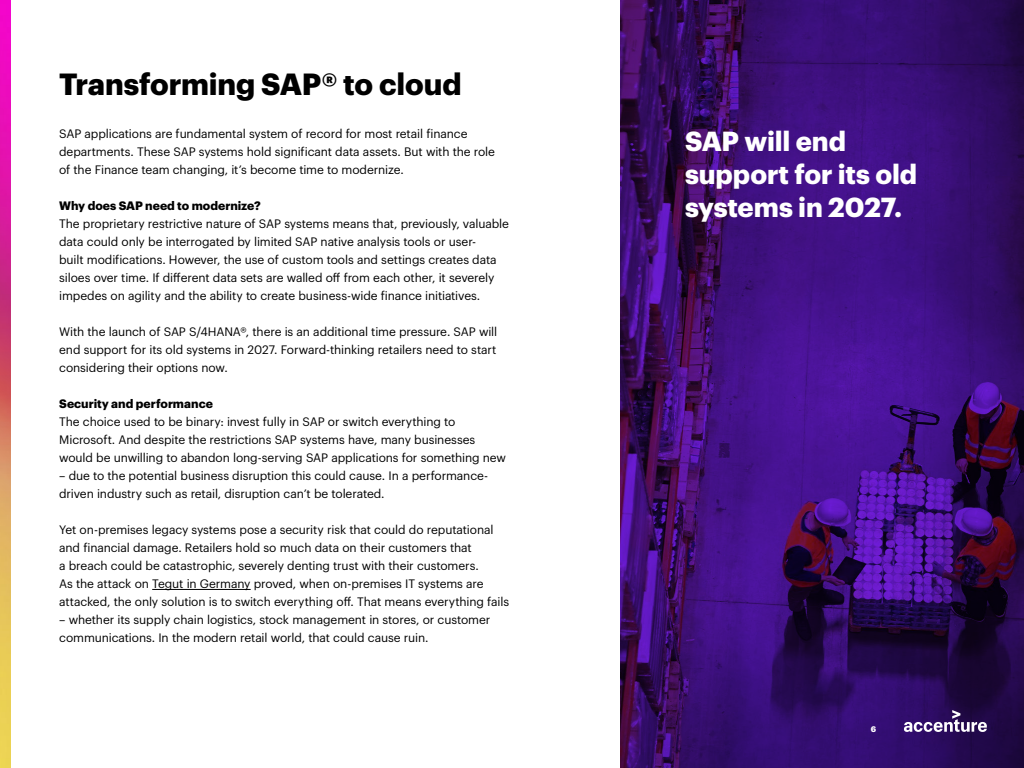
<style>
.page{position:relative;width:1024px;height:768px;background:#fff}
.page>*{position:absolute;margin:0;border:0;box-sizing:border-box;transform-origin:0 0}
.t1{font:700 30px "Graphik";letter-spacing:-.005em;color:#000}
.t2{font:700 27px/33px "Graphik";letter-spacing:-.005em;color:#fff}
.t3{font:12px/18px "Graphik";letter-spacing:-.01em;color:#000}
.t4{font:700 12px "Graphik";color:#000}
.t5{font:700 8px "Graphik";color:#fff}
</style>
<div class="page">
<img style="left:0;top:0;width:11px;height:768px">
<hr style="left:152px;top:589px;width:99px;height:1px;background:#000">
<svg style="left:620px;top:0;width:404px;height:768px;background:#3a0e6f"></svg>
<svg style="left:904px;top:710px;width:83px;height:22px"></svg>
<h2 class="t1" style="left:59px;top:61px;width:404px">Transforming SAP® to cloud</h2>
<p class="t3" style="left:59px;top:124px;width:437px">SAP applications are fundamental system of record for most retail finance departments. These SAP systems hold significant data assets. But with the role of the Finance team changing, it’s become time to modernize.</p>
<p class="t4" style="left:59px;top:197px;width:203px">Why does SAP need to modernize?</p>
<p class="t3" style="left:59px;top:214px;width:451px">The proprietary restrictive nature of SAP systems means that, previously, valuable data could only be interrogated by limited SAP native analysis tools or user-<br>built modifications. However, the use of custom tools and settings creates data siloes over time. If different data sets are walled off from each other, it severely impedes on agility and the ability to create business-wide finance initiatives.</p>
<p class="t3" style="left:59px;top:322px;width:440px;text-align:justify">With the launch of SAP S/4HANA®, there is an additional time pressure. SAP will end support for its old systems in 2027. Forward-thinking retailers need to start considering their options now.</p>
<p class="t4" style="left:59px;top:395px;width:155px">Security and performance</p>
<p class="t3" style="left:59px;top:412px;width:448px">The choice used to be binary: invest fully in SAP or switch everything to<br>Microsoft. And despite the restrictions SAP systems have, many businesses would be unwilling to abandon long-serving SAP applications for something new</p>
<p class="t3" style="left:59px;top:466px;width:431px">– due to the potential business disruption this could cause. In a performance&shy;driven industry such as retail, disruption can’t be tolerated.</p>
<p class="t3" style="left:59px;top:520px;width:451px">Yet on-premises legacy systems pose a security risk that could do reputational and financial damage. Retailers hold so much data on their customers that<br>a breach could be catastrophic, severely denting trust with their customers.<br>As the attack on Tegut in Germany proved, when on-premises IT systems are attacked, the only solution is to switch everything off. That means everything fails</p>
<p class="t3" style="left:59px;top:610px;width:433px">– whether its supply chain logistics, stock management in stores, or customer communications. In the modern retail world, that could cause ruin.</p>
<p class="t2" style="left:685px;top:122px;width:234px">SAP will end support for its old systems in 2027.</p>
<p class="t5" style="left:871px;top:723px;width:7px">6</p>
</div>
